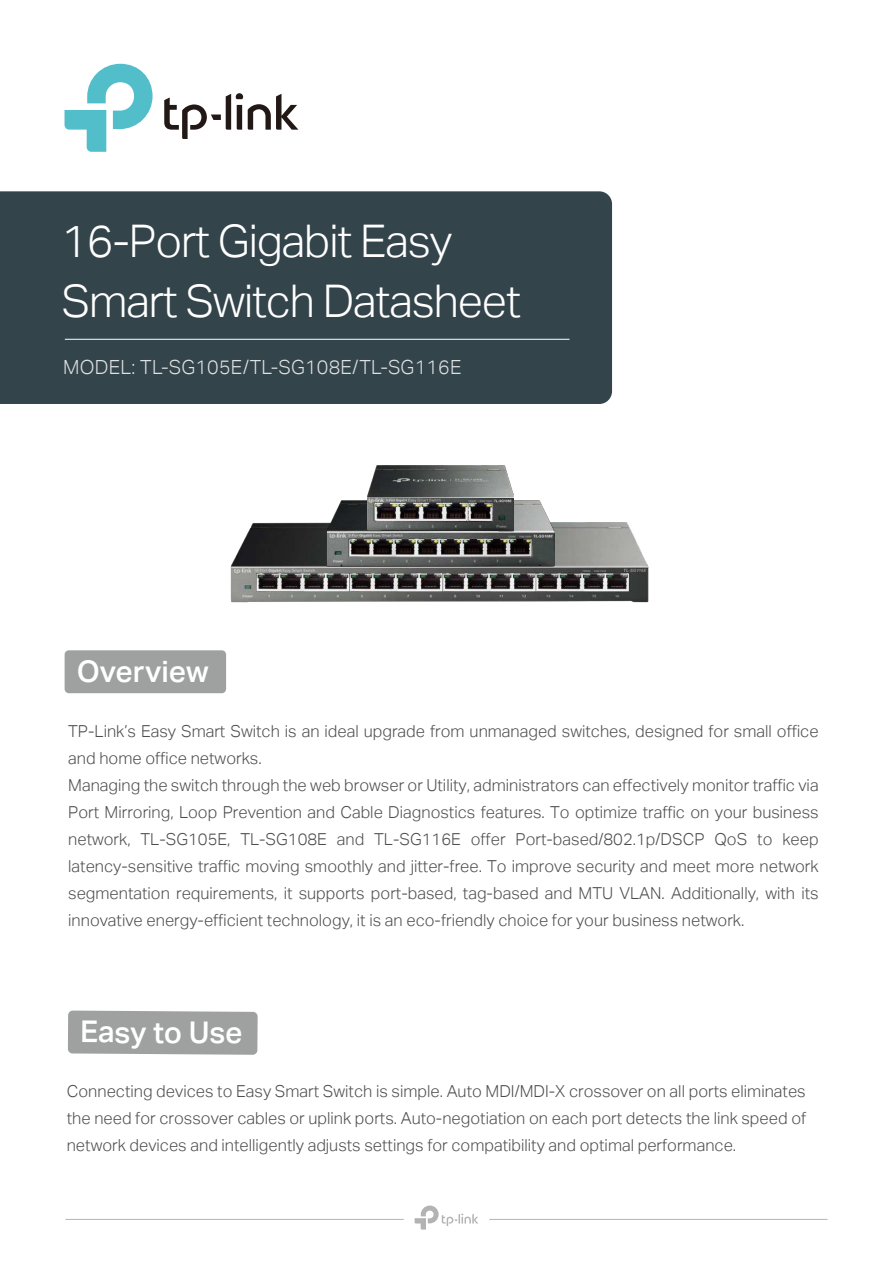
<style>
.page{position:relative;width:893px;height:1263px;background:#fff}
.page>*{position:absolute;margin:0;border:0;box-sizing:border-box;transform-origin:0 0}
.t1{font:45px/60.3px "TP Link Aktiv Light";letter-spacing:-.025em;color:#fff}
.t2{font:30px "TP Link Aktiv Medium";letter-spacing:-.005em;color:#fff}
.t3{font:19.5px "TP Link Aktiv Light";letter-spacing:.015em;color:rgb(255 255 255/.85)}
.t4{font:16.5px/27px "TP Link Aktiv Light";color:#4d4d4d}
</style>
<div class="page">
<div style="left:68px;top:1010px;width:190px;height:45px;background:#9fa0a0"></div>
<div style="left:0;top:191px;width:612px;height:213px;background:#34444b"></div>
<hr style="left:65px;top:339px;width:504px;height:1px;background:#fff">
<svg style="left:65px;top:64px;width:88px;height:88px"></svg>
<svg style="left:164px;top:93px;width:134px;height:46px"></svg>
<hr style="left:65px;top:1219px;width:339px;height:1px;background:#b6b5b5">
<hr style="left:489px;top:1219px;width:338px;height:1px;background:#b6b5b5">
<svg style="left:415px;top:1205px;width:63px;height:24px"></svg>
<div style="left:65px;top:650px;width:161px;height:43px;background:#9fa0a0;border-radius:4px"></div>
<img style="left:231px;top:522px;width:418px;height:81px">
<img style="left:327px;top:501px;width:227px;height:65px">
<img style="left:368px;top:466px;width:145px;height:66px">
<h1 class="t1" style="left:61px;top:214px;width:461px">16-Port Gigabit Easy<br>Smart Switch Datasheet</h1>
<p class="t3" style="left:63px;top:359px;width:400px">MODEL: TL-SG105E/TL-SG108E/TL-SG116E</p>
<h2 class="t2" style="left:77px;top:660px;width:133px">Overview</h2>
<p class="t4" style="left:68px;top:717px;width:752px">TP-Link’s Easy Smart Switch is an ideal upgrade from unmanaged switches, designed for small office and home office networks.<br>Managing the switch through the web browser or Utility, administrators can effectively monitor traffic via Port Mirroring, Loop Prevention and Cable Diagnostics features. To optimize traffic on your business network, TL-SG105E, TL-SG108E and TL-SG116E offer Port-based/802.1p/DSCP QoS to keep latency-sensitive traffic moving smoothly and jitter-free. To improve security and meet more network segmentation requirements, it supports port-based, tag-based and MTU VLAN. Additionally, with its innovative energy-efficient technology, it is an eco-friendly choice for your business network.</p>
<h2 class="t2" style="left:80px;top:1020px;width:164px">Easy to Use</h2>
<p class="t4" style="left:67px;top:1078px;width:741px;text-align:justify">Connecting devices to Easy Smart Switch is simple. Auto MDI/MDI-X crossover on all ports eliminates the need for crossover cables or uplink ports. Auto-negotiation on each port detects the link speed of network devices and intelligently adjusts settings for compatibility and optimal performance.</p>
</div>
